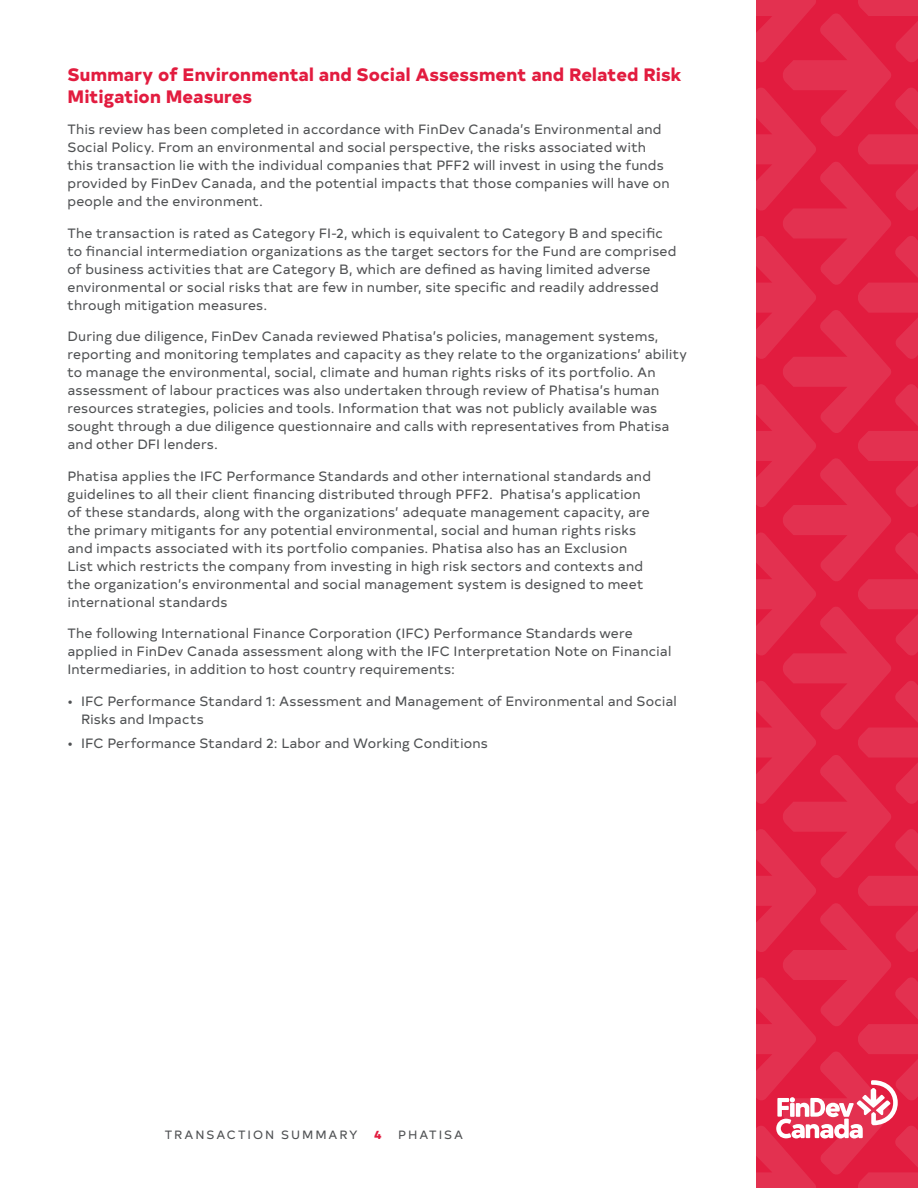
<style>
.page{position:relative;width:918px;height:1188px;background:#fff}
.page>*{position:absolute;margin:0;border:0;box-sizing:border-box;transform-origin:0 0}
.t1{font:800 18px/21.6px "Typold";letter-spacing:.005em;color:#e21c3f}
.Body_copy{font:13.5px/18px "Typold";letter-spacing:.01em;color:#4f5153}
.t2{font:12px "Typold";letter-spacing:.16em;color:#4f5153}
.t3{font:800 12px "Typold";color:#e21c3f}
</style>
<div class="page">
<svg style="left:756px;top:0;width:162px;height:1188px;background:#e2294a"></svg>
<h2 class="t1" style="left:68px;top:62px;width:615px">Summary of Environmental and Social Assessment and Related Risk<br>Mitigation Measures</h2>
<p class="Body_copy" style="left:68px;top:119px;width:604px">This review has been completed in accordance with FinDev Canada’s Environmental and Social Policy. From an environmental and social perspective, the risks associated with this transaction lie with the individual companies that PFF2 will invest in using the funds provided by FinDev Canada, and the potential impacts that those companies will have on people and the environment.</p>
<p class="Body_copy" style="left:68px;top:223px;width:610px">The transaction is rated as Category FI‑2, which is equivalent to Category B and specific to financial intermediation organizations as the target sectors for the Fund are comprised of business activities that are Category B, which are defined as having limited adverse environmental or social risks that are few in number, site specific and readily addressed through mitigation measures.</p>
<p class="Body_copy" style="left:68px;top:326px;width:621px">During due diligence, FinDev Canada reviewed Phatisa’s policies, management systems, reporting and monitoring templates and capacity as they relate to the organizations’ ability to manage the environmental, social, climate and human rights risks of its portfolio. An assessment of labour practices was also undertaken through review of Phatisa’s human resources strategies, policies and tools. Information that was not publicly available was sought through a due diligence questionnaire and calls with representatives from Phatisa and other DFI lenders.</p>
<p class="Body_copy" style="left:68px;top:466px;width:585px">Phatisa applies the IFC Performance Standards and other international standards and guidelines to all their client financing distributed through PFF2. Phatisa’s application of these standards, along with the organizations’ adequate management capacity, are the primary mitigants for any potential environmental, social and human rights risks and impacts associated with its portfolio companies. Phatisa also has an Exclusion List which restricts the company from investing in high risk sectors and contexts and the organization’s environmental and social management system is designed to meet international standards</p>
<p class="Body_copy" style="left:68px;top:623px;width:605px">The following International Finance Corporation (IFC) Performance Standards were applied in FinDev Canada assessment along with the IFC Interpretation Note on Financial<br>Intermediaries, in addition to host country requirements:</p>
<p class="Body_copy" style="left:81px;top:691px;width:597px;text-indent:-14px">• IFC Performance Standard 1: Assessment and Management of Environmental and Social<br>Risks and Impacts</p>
<p class="Body_copy" style="left:68px;top:734px;width:422px">• IFC Performance Standard 2: Labor and Working Conditions</p>
<p class="t2" style="left:165px;top:1125px;width:194px">TRANSACTION SUMMARY</p>
<p class="t3" style="left:374px;top:1124px;width:9px">4</p>
<p class="t2" style="left:398px;top:1125px;width:66px">PHATISA</p>
</div>
